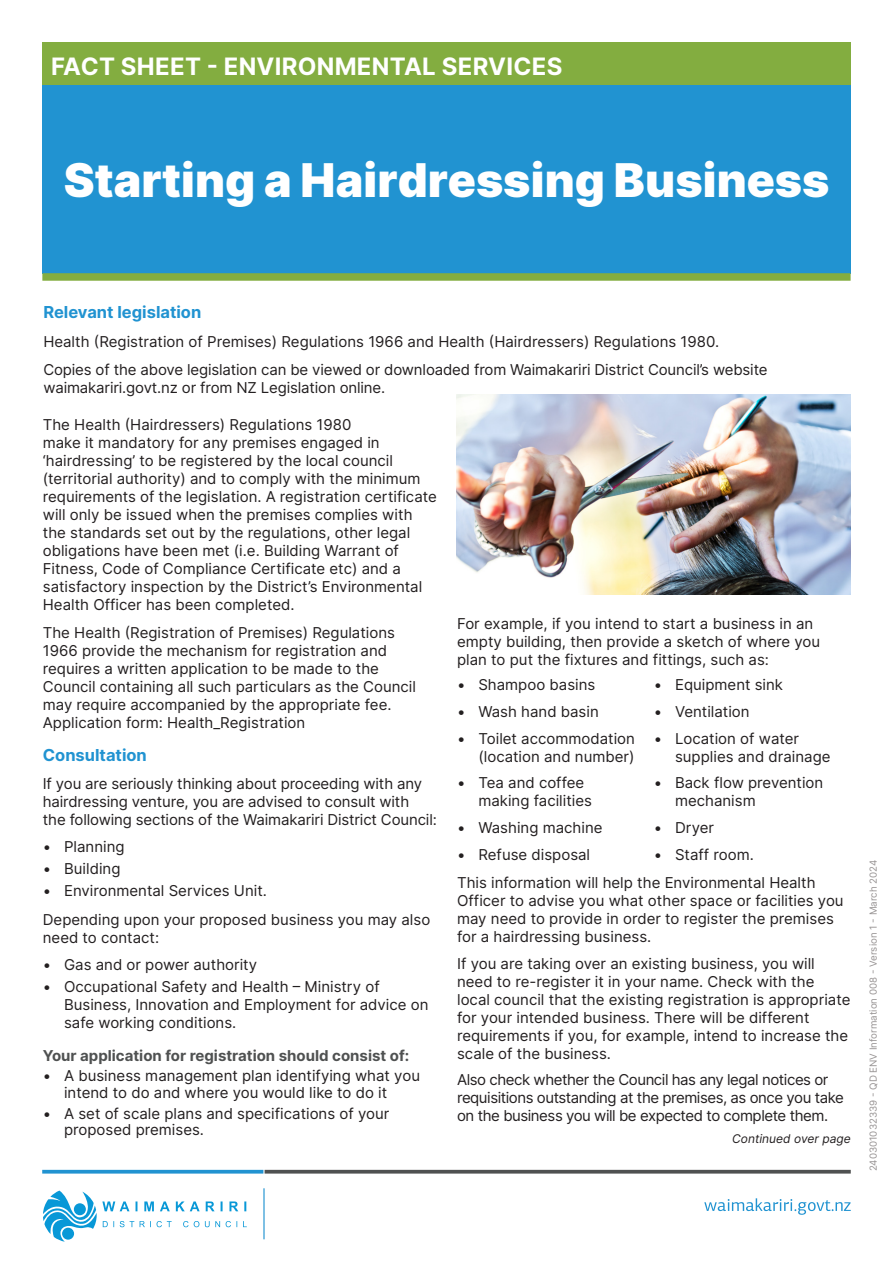
<style>
.page{position:relative;width:893px;height:1263px;background:#fff}
.page>*{position:absolute;margin:0;border:0;box-sizing:border-box;transform-origin:0 0}
.Heading{font:900 46.5px "Inter";letter-spacing:.005em;color:#fff}
.Fact_Sheet_-_Category{font:700 24px "Inter";letter-spacing:.01em;color:#fff}
.Subheading_1{font:700 16.5px "Inter";color:#2193d1}
.Body_Copy{font:15px/18px "Inter";color:#231f20}
.Body_Copy-2{font:15px/18px "Inter";letter-spacing:-.03em;color:#231f20}
.Subheading_2{font:700 15px "Inter";color:#4f5151}
.Notes{font:italic 12px "Inter";color:#231f20}
.t1{font:9.75px "Inter";color:#979393}
</style>
<div class="page">
<svg style="left:43px;top:1190px;width:204px;height:52px"></svg>
<hr style="left:263px;top:1188px;width:2px;height:51px;background:#2193d1">
<svg style="left:704px;top:1198px;width:147px;height:17px"></svg>
<hr style="left:265px;top:1170px;width:586px;height:3px;background:#4f5151">
<hr style="left:42px;top:1170px;width:221px;height:3px;background:#2193d1">
<div style="left:43px;top:85px;width:808px;height:188px;background:#2193d1"></div>
<div style="left:42px;top:273px;width:809px;height:8px;background:#83ad40"></div>
<div style="left:43px;top:43px;width:808px;height:42px;background:#83ad40"></div>
<img style="left:457px;top:394px;width:393px;height:200px">
<p class="Fact_Sheet_-_Category" style="left:51px;top:49px;width:513px">FACT SHEET - ENVIRONMENTAL SERVICES</p>
<p class="Heading" style="left:64px;top:145px;width:767px">Starting a Hairdressing Business</p>
<p class="Subheading_1" style="left:43px;top:300px;width:160px">Relevant legislation</p>
<p class="Body_Copy" style="left:43px;top:332px;width:677px">Health (Registration of Premises) Regulations 1966 and Health (Hairdressers) Regulations 1980.</p>
<p class="Body_Copy" style="left:43px;top:360px;width:726px">Copies of the above legislation can be viewed or downloaded from Waimakariri District Council’s website waimakariri.govt.nz or from NZ Legislation online.</p>
<p class="Body_Copy" style="left:43px;top:415px;width:396px">The Health (Hairdressers) Regulations 1980<br>make it mandatory for any premises engaged in ‘hairdressing’ to be registered by the local council (territorial authority) and to comply with the minimum requirements of the legislation. A registration certificate will only be issued when the premises complies with the standards set out by the regulations, other legal obligations have been met (i.e. Building Warrant of Fitness, Code of Compliance Certificate etc) and a satisfactory inspection by the District’s Environmental Health Officer has been completed.</p>
<p class="Body_Copy" style="left:43px;top:623px;width:375px">The Health (Registration of Premises) Regulations 1966 provide the mechanism for registration and requires a written application to be made to the Council containing all such particulars as the Council may require accompanied by the appropriate fee.<br>Application form: Health_Registration</p>
<p class="Subheading_1" style="left:43px;top:742px;width:106px">Consultation</p>
<p class="Body_Copy" style="left:43px;top:774px;width:396px">If you are seriously thinking about proceeding with any hairdressing venture, you are advised to consult with<br>the following sections of the Waimakariri District Council:</p>
<p class="Body_Copy" style="left:43px;top:837px;width:83px">• Planning</p>
<p class="Body_Copy" style="left:43px;top:859px;width:79px">• Building</p>
<p class="Body_Copy" style="left:43px;top:881px;width:226px">• Environmental Services Unit.</p>
<p class="Body_Copy" style="left:43px;top:910px;width:389px">Depending upon your proposed business you may also need to contact:</p>
<p class="Body_Copy" style="left:43px;top:955px;width:216px">• Gas and or power authority</p>
<p class="Body_Copy" style="left:64px;top:977px;width:366px;text-indent:-21px">• Occupational Safety and Health – Ministry of<br>Business, Innovation and Employment for advice on safe working conditions.</p>
<p class="Subheading_2" style="left:43px;top:1044px;width:368px">Your application for registration should consist of:</p>
<p class="Body_Copy" style="left:64px;top:1067px;width:357px;line-height:16.5px;text-indent:-21px">• A business management plan identifying what you intend to do and where you would like to do it</p>
<p class="Body_Copy" style="left:64px;top:1105px;width:327px;line-height:16.5px;text-indent:-21px">• A set of scale plans and specifications of your proposed premises.</p>
<p class="Body_Copy" style="left:457px;top:614px;width:365px">For example, if you intend to start a business in an empty building, then provide a sketch of where you plan to put the fixtures and fittings, such as:</p>
<p class="Body_Copy" style="left:457px;top:675px;width:140px">• Shampoo basins</p>
<p class="Body_Copy" style="left:654px;top:675px;width:131px">• Equipment sink</p>
<p class="Body_Copy" style="left:457px;top:702px;width:143px">• Wash hand basin</p>
<p class="Body_Copy" style="left:654px;top:702px;width:97px">• Ventilation</p>
<p class="Body_Copy" style="left:457px;top:729px;width:179px;text-align:right">• Toilet accommodation (location and number)</p>
<p class="Body_Copy" style="left:675px;top:729px;width:157px;text-indent:-21px">• Location of water supplies and drainage</p>
<p class="Body_Copy" style="left:478px;top:774px;width:115px;text-indent:-21px">• Tea and coffee making facilities</p>
<p class="Body_Copy" style="left:675px;top:774px;width:150px;text-indent:-21px">• Back flow prevention mechanism</p>
<p class="Body_Copy" style="left:457px;top:818px;width:147px">• Washing machine</p>
<p class="Body_Copy" style="left:654px;top:818px;width:62px">• Dryer</p>
<p class="Body_Copy" style="left:457px;top:845px;width:135px">• Refuse disposal</p>
<p class="Body_Copy" style="left:654px;top:845px;width:102px">• Staff room.</p>
<p class="Body_Copy" style="left:457px;top:873px;width:388px">This information will help the Environmental Health Officer to advise you what other space or facilities you may need to provide in order to register the premises for a hairdressing business.</p>
<p class="Body_Copy" style="left:457px;top:954px;width:395px">If you are taking over an existing business, you will need to re-register it in your name. Check with the local council that the existing registration is appropriate for your intended business. There will be different requirements if you, for example, intend to increase the scale of the business.</p>
<p class="Body_Copy-2" style="left:457px;top:1070px;width:388px">Also check whether the Council has any legal notices or requisitions outstanding at the premises, as once you take on the business you will be expected to complete them.</p>
<p class="Notes" style="left:732px;top:1130px;width:120px">Continued over page</p>
<p class="t1" style="left:866px;top:1171px;width:313px;rotate:-90deg">240301032339 - QD ENV Information 008 - Version 1 - March 2024</p>
</div>
